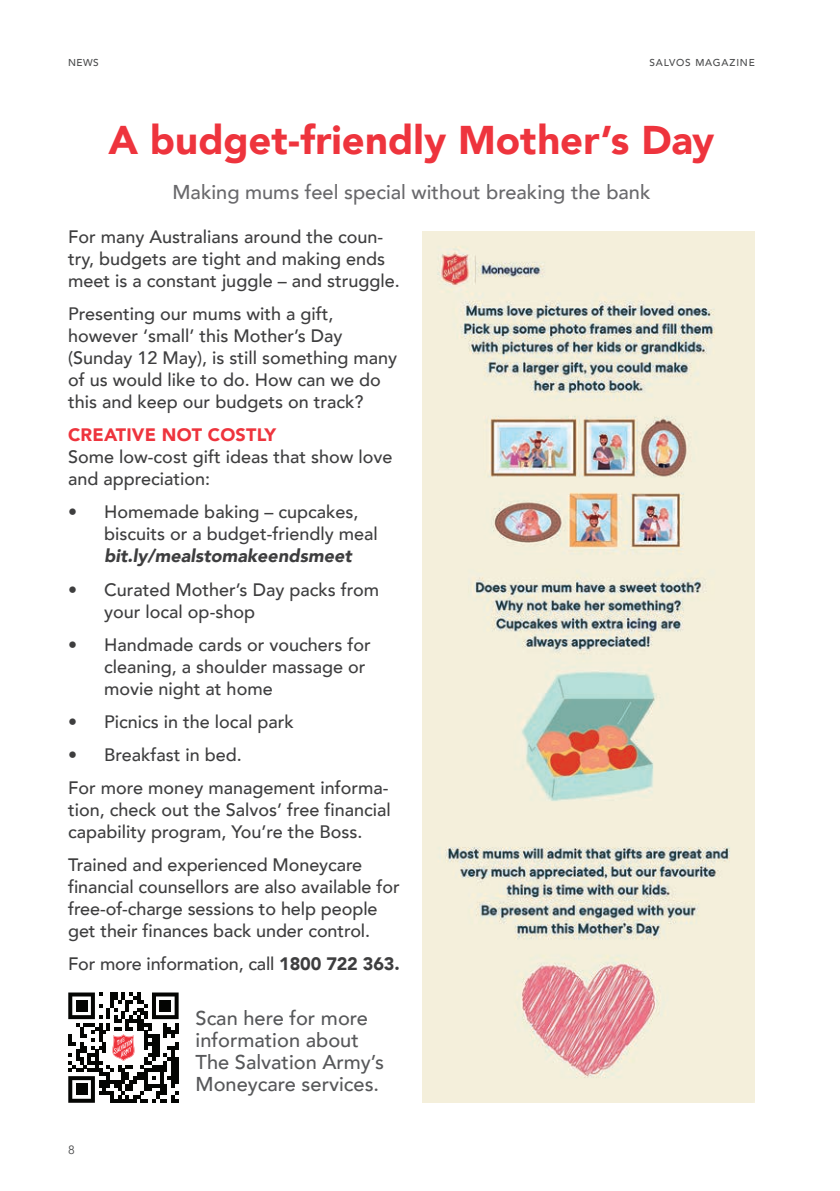
<style>
.page{position:relative;width:840px;height:1191px;background:#fff}
.page>*{position:absolute;margin:0;border:0;box-sizing:border-box;transform-origin:0 0}
.Salvos_Header{font:900 40px "Avenir";color:#ee343d}
.Salvos_Subhead_no_baseline{font:500 20px/22px "Avenir";color:#57585a}
.Salvos_Subhead{font:500 20px "Avenir";color:#69696c}
.Salvos_Body{font:500 18px/22px "Avenir";color:#3e3e3f}
.Intext_Subhead{font:900 18px "Avenir";letter-spacing:.01em;color:#ee343d}
.t1{font:12px "Avenir";color:#4b4c4d}
.Page_name_-_Left{font:500 10px "Avenir";letter-spacing:.065em;color:#4b4c4d}
.s1{font-weight:900;font-style:italic}
.s2{font-weight:900}
</style>
<div class="page">
<svg style="left:68px;top:992px;width:110px;height:110px"></svg>
<img style="left:422px;top:231px;width:332px;height:871px">
<p class="Page_name_-_Left" style="left:68px;top:54px;width:32px">NEWS</p>
<p class="Page_name_-_Left" style="left:649px;top:54px;width:107px">SALVOS MAGAZINE</p>
<p class="Salvos_Header" style="left:108px;top:106px;width:607px">A budget-friendly Mother’s Day</p>
<p class="Salvos_Subhead" style="left:172px;top:174px;width:479px">Making mums feel special without breaking the bank</p>
<p class="Salvos_Body" style="left:68px;top:224px;width:333px">For many Australians around the coun&shy;try, budgets are tight and making ends meet is a constant juggle – and struggle.</p>
<p class="Salvos_Body" style="left:68px;top:301px;width:330px">Presenting our mums with a gift, however ‘small’ this Mother’s Day (Sunday 12 May), is still something many of us would like to do. How can we do this and keep our budgets on track?</p>
<p class="Intext_Subhead" style="left:68px;top:419px;width:209px">CREATIVE NOT COSTLY</p>
<p class="Salvos_Body" style="left:68px;top:445px;width:326px">Some low-cost gift ideas that show love and appreciation:</p>
<p class="Salvos_Body" style="left:104px;top:500px;width:275px;text-indent:-36px">• Homemade baking – cupcakes, biscuits or a budget-friendly meal <span class="s1">bit.ly/mealstomakeendsmeet</span></p>
<p class="Salvos_Body" style="left:104px;top:577px;width:276px;text-indent:-36px">• Curated Mother’s Day packs from your local op-shop</p>
<p class="Salvos_Body" style="left:104px;top:632px;width:268px;text-indent:-36px">• Handmade cards or vouchers for cleaning, a shoulder massage or movie night at home</p>
<p class="Salvos_Body" style="left:68px;top:709px;width:227px">• Picnics in the local park</p>
<p class="Salvos_Body" style="left:68px;top:742px;width:175px">• Breakfast in bed.</p>
<p class="Salvos_Body" style="left:68px;top:775px;width:324px">For more money management informa&shy;tion, check out the Salvos’ free financial capability program, You’re the Boss.</p>
<p class="Salvos_Body" style="left:68px;top:853px;width:333px">Trained and experienced Moneycare financial counsellors are also available for free-of-charge sessions to help people get their finances back under control.</p>
<p class="Salvos_Body" style="left:68px;top:952px;width:333px">For more information, call <span class="s2">1800 722 363.</span></p>
<p class="t1" style="left:68px;top:1142px;width:8px">8</p>
<p class="Salvos_Subhead_no_baseline" style="left:195px;top:1005px;width:190px">Scan here for more information about<br>The Salvation Army’s<br>Moneycare services.</p>
</div>
